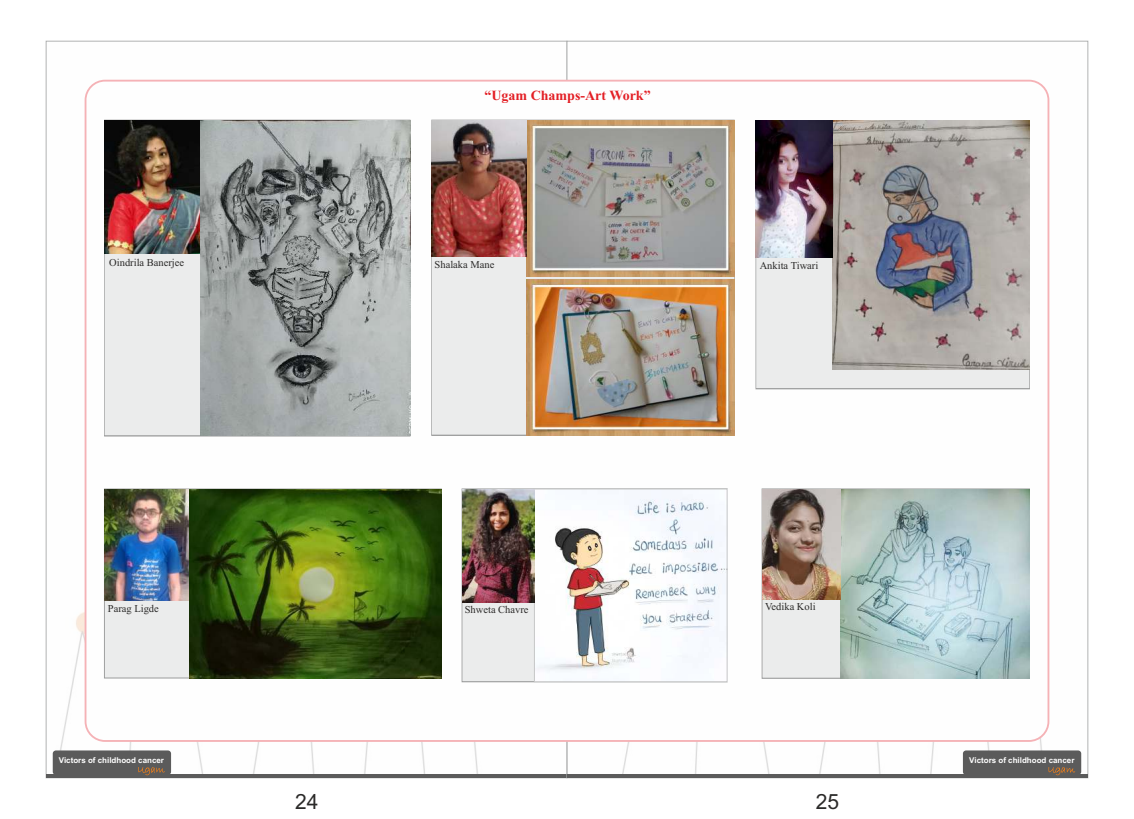
<style>
.page{position:relative;width:1134px;height:819px;background:#fff}
.page>*{position:absolute;margin:0;border:0;box-sizing:border-box;transform-origin:0 0}
.t1{font:21px "Arial";color:#2b2a29}
.t2{font:700 14px "Times New Roman";color:#e31e24}
.t3{font:10.5px "Times New Roman";color:#2b2a29}
.t4{font:700 7.96px "Arial";color:#fff}
</style>
<div class="page">
<img style="left:52px;top:603px;width:426px;height:171px">
<hr style="left:46px;top:774px;width:521px;height:4px;background:#5b5b5b">
<div style="left:53px;top:750px;width:118px;height:25px;background:#5b5b5b;border-radius:3px"></div>
<svg style="left:138px;top:767px;width:27px;height:8px"></svg>
<img style="left:622px;top:603px;width:428px;height:171px">
<hr style="left:567px;top:774px;width:521px;height:4px;background:#5b5b5b">
<div style="left:963px;top:750px;width:118px;height:25px;background:#5b5b5b;border-radius:3px"></div>
<svg style="left:1048px;top:767px;width:27px;height:8px"></svg>
<div style="left:85px;top:80px;width:964px;height:662px;background:#fefefe;border:2px solid #f5b2b6;border-radius:19px"></div>
<div style="left:104px;top:489px;width:338px;height:189px;background:#ebecec"></div>
<img style="left:104px;top:489px;width:85px;height:112px">
<img style="left:189px;top:489px;width:252px;height:189px">
<div style="left:104px;top:254px;width:97px;height:182px;background:#ebecec"></div>
<img style="left:104px;top:120px;width:97px;height:134px">
<img style="left:201px;top:120px;width:209px;height:316px">
<div style="left:762px;top:599px;width:78px;height:79px;background:#ebecec"></div>
<img style="left:840px;top:489px;width:190px;height:189px">
<img style="left:762px;top:489px;width:78px;height:110px">
<div style="left:462px;top:602px;width:72px;height:80px;background:#ebecec"></div>
<img style="left:537px;top:498px;width:188px;height:173px">
<div style="left:534px;top:489px;width:193px;height:193px;border:1px solid #c5c6c6"></div>
<img style="left:462px;top:489px;width:72px;height:113px">
<div style="left:431px;top:120px;width:304px;height:316px;background:#ebecec"></div>
<img style="left:526px;top:120px;width:208px;height:156px">
<img style="left:526px;top:279px;width:208px;height:156px">
<img style="left:432px;top:120px;width:94px;height:137px">
<div style="left:756px;top:258px;width:274px;height:131px;background:#ebecec"></div>
<img style="left:833px;top:121px;width:197px;height:248px">
<img style="left:756px;top:121px;width:77px;height:137px">
<p class="t3" style="left:109px;top:259px;width:76px">Oindrila Banerjee</p>
<p class="t3" style="left:108px;top:604px;width:53px">Parag Ligde</p>
<h2 class="t2" style="left:484px;top:91px;width:168px">“Ugam Champs-Art Work”</h2>
<p class="t3" style="left:435px;top:261px;width:61px">Shalaka Mane</p>
<p class="t3" style="left:760px;top:261px;width:60px">Ankita Tiwari</p>
<p class="t3" style="left:465px;top:606px;width:65px">Shweta Chavre</p>
<p class="t3" style="left:765px;top:603px;width:52px">Vedika Koli</p>
<p class="t4" style="left:59px;top:757px;width:107px">Victors of childhood cancer</p>
<p class="t4" style="left:969px;top:757px;width:107px">Victors of childhood cancer</p>
<h1 class="t1" style="left:295px;top:794px;width:25px">24</h1>
<h1 class="t1" style="left:816px;top:794px;width:25px">25</h1>
</div>
